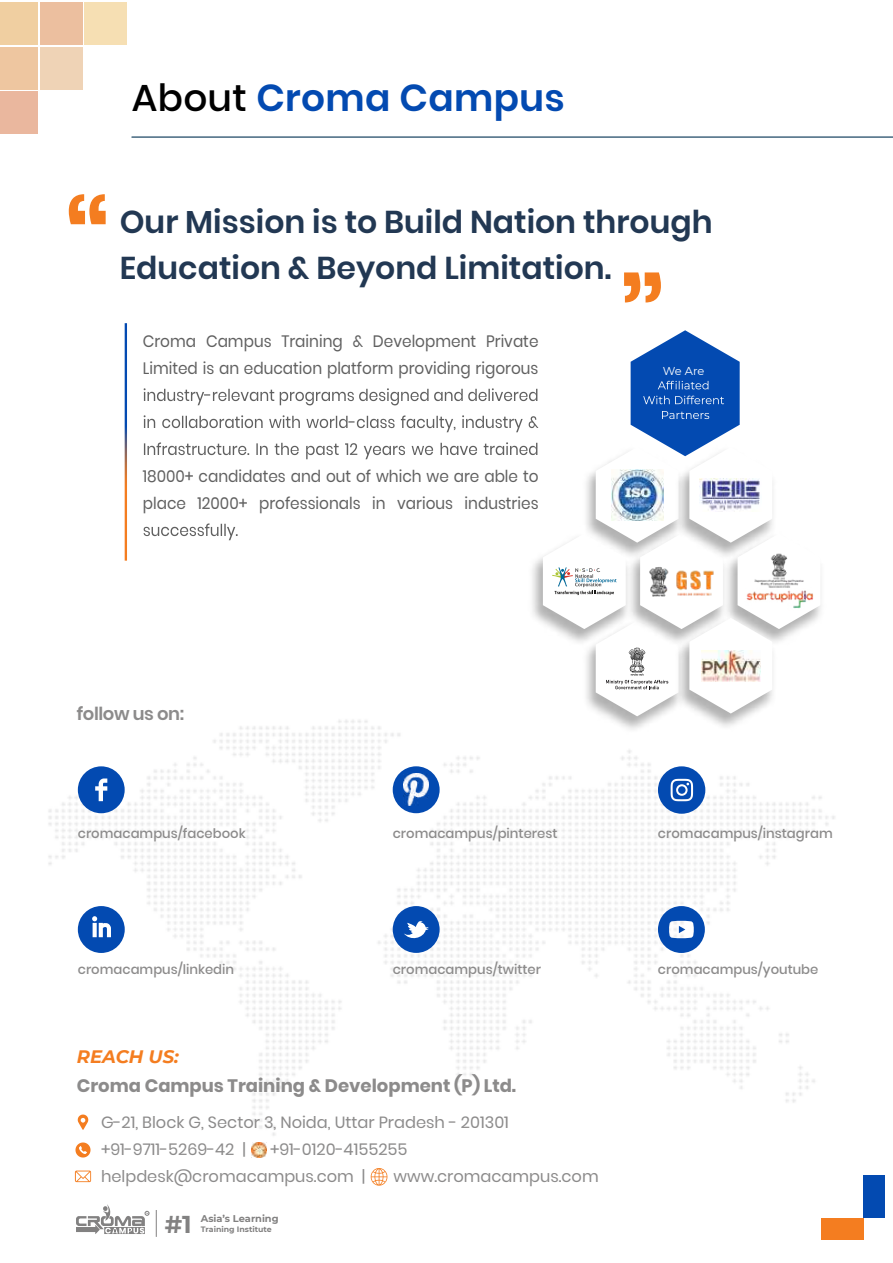
<style>
.page{position:relative;width:893px;height:1263px;background:#fff}
.page>*{position:absolute;margin:0;border:0;box-sizing:border-box;transform-origin:0 0}
.t1{font:600 37.5px "Poppins";letter-spacing:.01em;color:#034ab1}
.t2{font:600 31.5px/45.8px "Poppins";color:#223853}
.t3{font:700 24.3px "Montserrat";color:#828181}
.t4{font:700 18px "Poppins";color:#8c8b8b}
.t5{font:600 18px "Poppins";letter-spacing:-.02em;color:#8c8b8b}
.t6{font:italic 700 18px "Montserrat";color:#f47d20}
.t7{font:16.5px/27px "Poppins";color:#606060;scale:.93 1}
.t8{font:16.2px/27px "Poppins";color:#8c8b8b}
.t9{font:500 13.2px "Poppins";color:#8c8b8b}
.t10{font:11.4px "Montserrat";color:#fff}
.t11{font:700 9.9px "Montserrat";color:#828181}
.t12{font:700 7.8px "Montserrat";color:#828181}
.s1{font-weight:500;color:#000}
</style>
<div class="page">
<img style="left:48px;top:720px;width:816px;height:497px">
<svg style="left:125px;top:323px;width:2px;height:238px"></svg>
<div style="left:864px;top:1175px;width:21px;height:43px;background:#034ab1"></div>
<div style="left:821px;top:1218px;width:43px;height:21px;background:#f47d20"></div>
<svg style="left:78px;top:1114px;width:10px;height:16px"></svg>
<svg style="left:75px;top:1142px;width:16px;height:15px"></svg>
<svg style="left:75px;top:1170px;width:16px;height:12px"></svg>
<svg style="left:371px;top:1168px;width:16px;height:17px"></svg>
<svg style="left:156px;top:1210px;width:1px;height:27px"></svg>
<svg style="left:76px;top:1204px;width:73px;height:30px"></svg>
<svg style="left:78px;top:766px;width:47px;height:47px"></svg>
<div style="left:393px;top:766px;width:47px;height:47px;background:#034ab1;border-radius:50%"></div>
<svg style="left:658px;top:766px;width:47px;height:48px"></svg>
<svg style="left:78px;top:906px;width:47px;height:47px"></svg>
<svg style="left:658px;top:906px;width:47px;height:47px"></svg>
<img style="left:252px;top:1142px;width:15px;height:15px">
<img style="left:404px;top:774px;width:25px;height:32px">
<svg style="left:393px;top:906px;width:47px;height:47px"></svg>
<img style="left:578px;top:716px;width:111px;height:23px">
<img style="left:671px;top:716px;width:111px;height:20px">
<svg style="left:144px;top:330px;width:676px;height:386px"></svg>
<img style="left:701px;top:650px;width:60px;height:31px">
<img style="left:744px;top:588px;width:70px;height:22px">
<img style="left:753px;top:549px;width:51px;height:39px">
<hr style="left:132px;top:136px;width:761px;height:2px;background:#053554">
<div style="left:0;top:91px;width:38px;height:43px;background:#eab79e"></div>
<div style="left:0;top:47px;width:38px;height:43px;background:#eec6a0"></div>
<div style="left:0;top:2px;width:38px;height:43px;background:#f0cfa1"></div>
<div style="left:40px;top:47px;width:42px;height:43px;background:#efd3b6"></div>
<div style="left:40px;top:2px;width:42px;height:43px;background:#ecbf9f"></div>
<div style="left:84px;top:2px;width:43px;height:43px;background:#f6dfb3"></div>
<svg style="left:69px;top:194px;width:37px;height:30px"></svg>
<svg style="left:624px;top:272px;width:37px;height:30px"></svg>
<h1 class="t1" style="left:132px;top:76px;width:434px"><span class="s1">About</span> Croma Campus</h1>
<h2 class="t2" style="left:120px;top:199px;width:594px">Our Mission is to Build Nation through<br>Education &amp; Beyond Limitation.</h2>
<p class="t7" style="left:143px;top:328px;width:427px">Croma Campus Training &amp; Development Private<br>Limited is an education platform providing rigorous</p>
<p class="t7" style="left:143px;top:463px;width:427px">18000+ candidates and out of which we are able to place 12000+ professionals in various industries</p>
<p class="t5" style="left:77px;top:703px;width:109px">follow us on:</p>
<p class="t10" style="left:663px;top:363px;width:43px">We Are</p>
<p class="t9" style="left:78px;top:825px;width:169px">cromacampus/facebook</p>
<p class="t9" style="left:393px;top:825px;width:166px">cromacampus/pinterest</p>
<p class="t9" style="left:658px;top:825px;width:176px">cromacampus/instagram</p>
<p class="t9" style="left:78px;top:962px;width:158px">cromacampus/linkedin</p>
<p class="t9" style="left:393px;top:962px;width:150px">cromacampus/twitter</p>
<p class="t9" style="left:658px;top:962px;width:162px">cromacampus/youtube</p>
<p class="t6" style="left:77px;top:1044px;width:104px">REACH US:</p>
<p class="t4" style="left:77px;top:1076px;width:441px">Croma Campus Training &amp; Development (P) Ltd.</p>
<p class="t8" style="left:101px;top:1109px;width:409px">G-21, Block G, Sector 3, Noida, Uttar Pradesh - 201301 +91-9711-5269-42 |</p>
<p class="t8" style="left:101px;top:1136px;width:308px;text-indent:169px">+91-0120-4155255 helpdesk@cromacampus.com |</p>
<p class="t8" style="left:393px;top:1163px;width:207px">www.cromacampus.com</p>
<h3 class="t3" style="left:165px;top:1207px;width:29px">#1</h3>
<p class="t11" style="left:201px;top:1212px;width:79px">Asia’s Learning</p>
<p class="t12" style="left:201px;top:1224px;width:72px">Training Institute</p>
</div>
